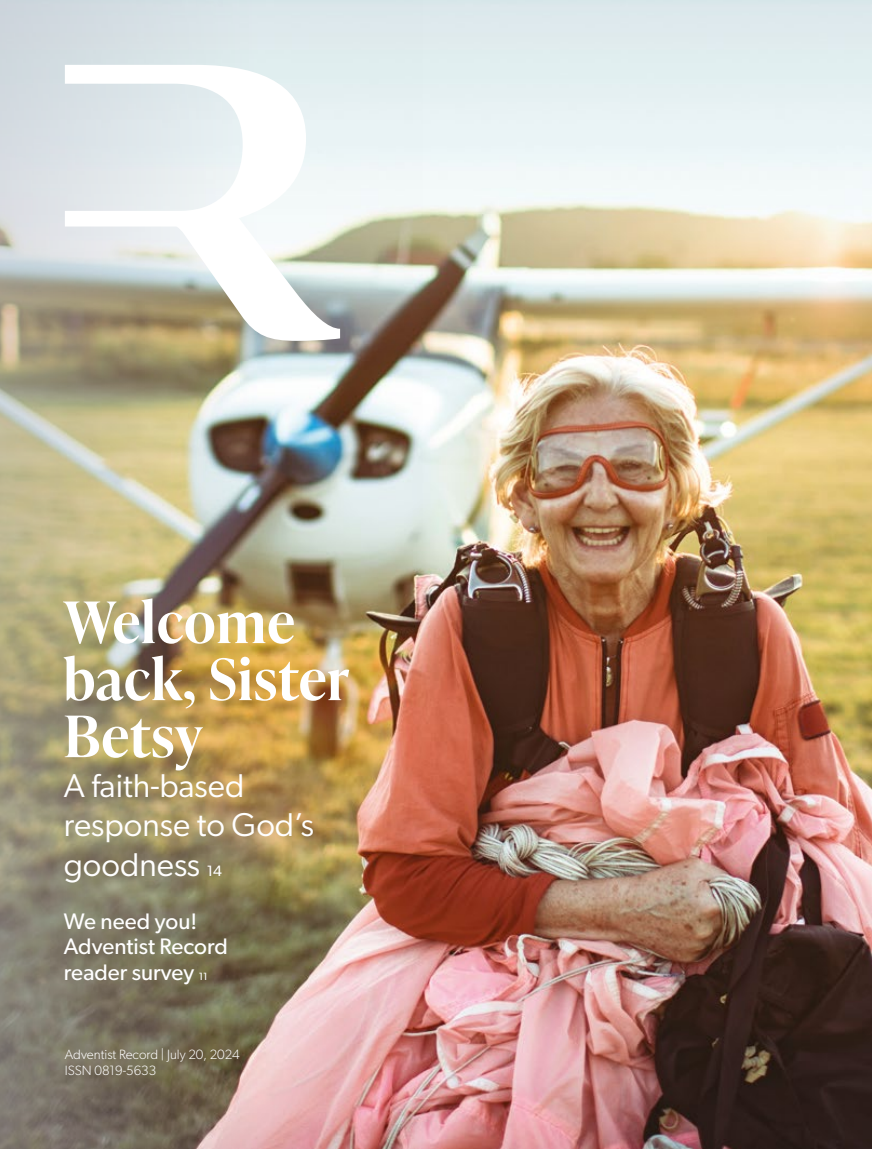
<style>
.page{position:relative;width:872px;height:1149px;background:#fff}
.page>*{position:absolute;margin:0;border:0;box-sizing:border-box;transform-origin:0 0}
.t1{font:600 57px/57px "Ivy Presto Headline";letter-spacing:.02em;color:#fff}
.t2{font:33px/39.6px "Gibson";color:#fff}
.t3{font:22.5px/25.5px "Gibson";color:#fff}
.t4{font:300 13.5px/16.5px "Gibson";color:#fff}
.s1{font-size:15px}
.s2{font-size:10.5px}
</style>
<div class="page">
<img style="left:423px;top:0;width:449px;height:1148px">
<img style="left:0;top:0;width:423px;height:1148px">
<svg style="left:65px;top:65px;width:275px;height:276px"></svg>
<h1 class="t1" style="left:64px;top:591px;width:287px">Welcome back, Sister<br>Betsy</h1>
<h2 class="t2" style="left:64px;top:765px;width:252px">A faith-based response to God’s goodness <span class="s1">14</span></h2>
<h3 class="t3" style="left:64px;top:907px;width:166px">We need you!<br>Adventist Record reader survey <span class="s2">11</span></h3>
<p class="t4" style="left:65px;top:1045px;width:176px">Adventist Record | July 20, 2024<br>ISSN 0819-5633</p>
</div>
